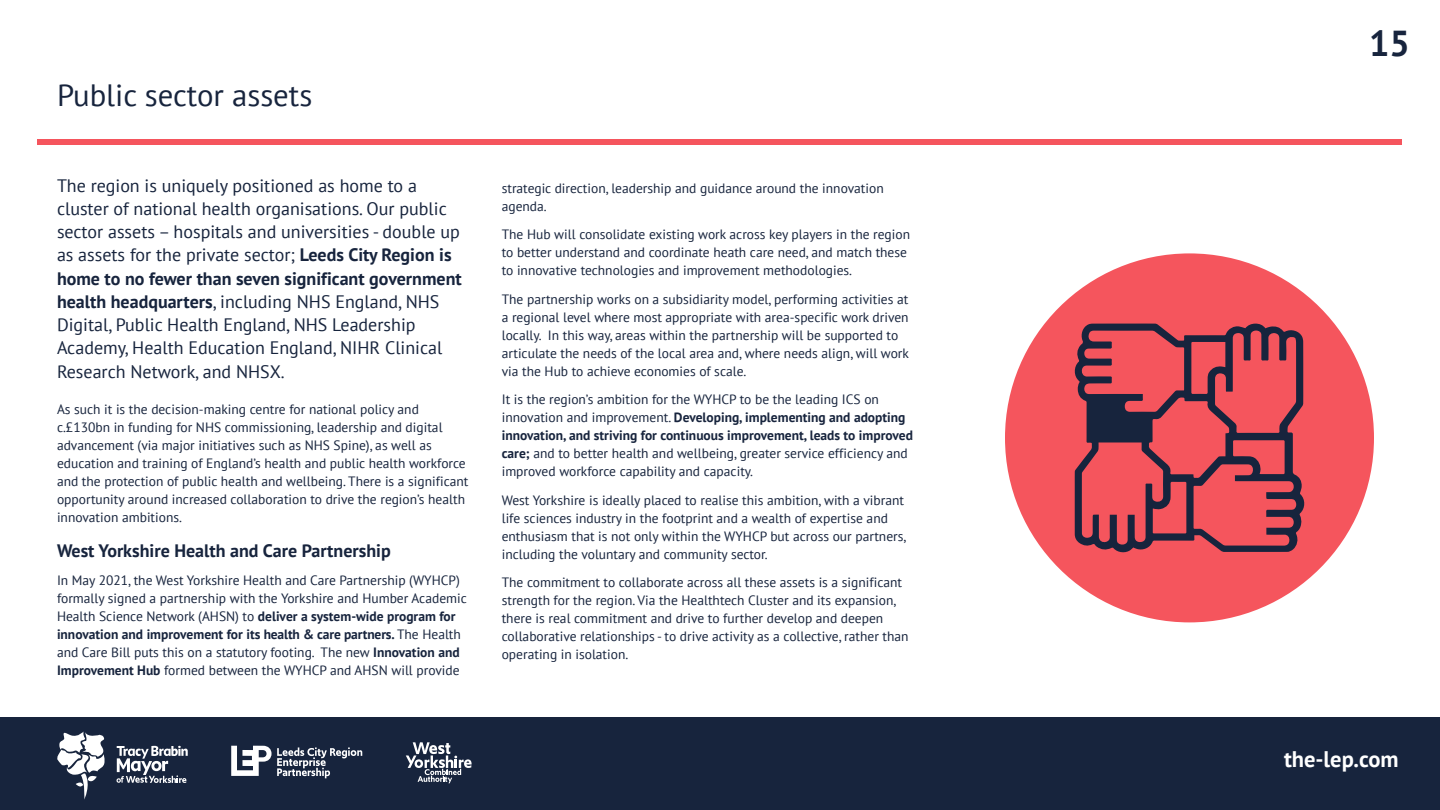
<style>
.page{position:relative;width:1440px;height:810px;background:#fff}
.page>*{position:absolute;margin:0;border:0;box-sizing:border-box;transform-origin:0 0}
.t1{font:700 36px "PT Sans";color:#17243d}
.t2{font:30.75px "PT Sans";color:#17243d}
.t3{font:700 22.5px "PT Sans";color:#fff}
.t4{font:18px/23.2px "PT Sans";color:#17243d}
.t5{font:700 18px "PT Sans";color:#17243d}
.t6{font:13.5px/18px "PT Sans";color:#17243d}
.s1{font-weight:700}
</style>
<div class="page">
<div style="left:1005px;top:253px;width:369px;height:369px;background:#f5555d;border-radius:50%"></div>
<div style="left:38px;top:139px;width:1364px;height:6px;background:#f5555d"></div>
<svg style="left:1074px;top:324px;width:231px;height:229px"></svg>
<div style="left:0;top:717px;width:1440px;height:93px;background:#17243d"></div>
<svg style="left:117px;top:746px;width:71px;height:37px"></svg>
<svg style="left:57px;top:731px;width:48px;height:69px"></svg>
<svg style="left:406px;top:742px;width:66px;height:41px"></svg>
<svg style="left:231px;top:746px;width:131px;height:32px"></svg>
<h2 class="t2" style="left:57px;top:76px;width:257px">Public sector assets</h2>
<p class="t4" style="left:57px;top:173px;width:406px">The region is uniquely positioned as home to a cluster of national health organisations. Our public sector assets – hospitals and universities - double up as assets for the private sector; <span class="s1">Leeds City Region is home to no fewer than seven significant government health headquarters</span>, including NHS England, NHS Digital, Public Health England, NHS Leadership Academy, Health Education England, NIHR Clinical Research Network, and NHSX.</p>
<p class="t6" style="left:57px;top:400px;width:413px">As such it is the decision-making centre for national policy and c.£130bn in funding for NHS commissioning, leadership and digital advancement (via major initiatives such as NHS Spine), as well as education and training of England’s health and public health workforce and the protection of public health and wellbeing. There is a significant opportunity around increased collaboration to drive the region’s health innovation ambitions.</p>
<h3 class="t5" style="left:57px;top:539px;width:335px">West Yorkshire Health and Care Partnership</h3>
<p class="t6" style="left:57px;top:571px;width:411px">In May 2021, the West Yorkshire Health and Care Partnership (WYHCP) formally signed a partnership with the Yorkshire and Humber Academic Health Science Network (AHSN) to <span class="s1">deliver a system-wide program for innovation and improvement for its health &amp; care partners.</span> The Health and Care Bill puts this on a statutory footing. The new <span class="s1">Innovation and Improvement Hub</span> formed between the WYHCP and AHSN will provide</p>
<p class="t6" style="left:502px;top:179px;width:384px">strategic direction, leadership and guidance around the innovation agenda.</p>
<p class="t6" style="left:502px;top:225px;width:410px">The Hub will consolidate existing work across key players in the region to better understand and coordinate heath care need, and match these to innovative technologies and improvement methodologies.</p>
<p class="t6" style="left:502px;top:290px;width:409px">The partnership works on a subsidiarity model, performing activities at a regional level where most appropriate with area-specific work driven locally. In this way, areas within the partnership will be supported to articulate the needs of the local area and, where needs align, will work via the Hub to achieve economies of scale.</p>
<p class="t6" style="left:502px;top:390px;width:413px">It is the region’s ambition for the WYHCP to be the leading ICS on innovation and improvement. <span class="s1">Developing, implementing and adopting innovation, and striving for continuous improvement, leads to improved care;</span> and to better health and wellbeing, greater service efficiency and improved workforce capability and capacity.</p>
<p class="t6" style="left:502px;top:491px;width:406px">West Yorkshire is ideally placed to realise this ambition, with a vibrant life sciences industry in the footprint and a wealth of expertise and enthusiasm that is not only within the WYHCP but across our partners, including the voluntary and community sector.</p>
<p class="t6" style="left:502px;top:573px;width:408px">The commitment to collaborate across all these assets is a significant strength for the region. Via the Healthtech Cluster and its expansion, there is real commitment and drive to further develop and deepen collaborative relationships - to drive activity as a collective, rather than operating in isolation.</p>
<h1 class="t1" style="left:1369px;top:20px;width:42px">15</h1>
<h3 class="t3" style="left:1284px;top:745px;width:116px">the-lep.com</h3>
</div>
